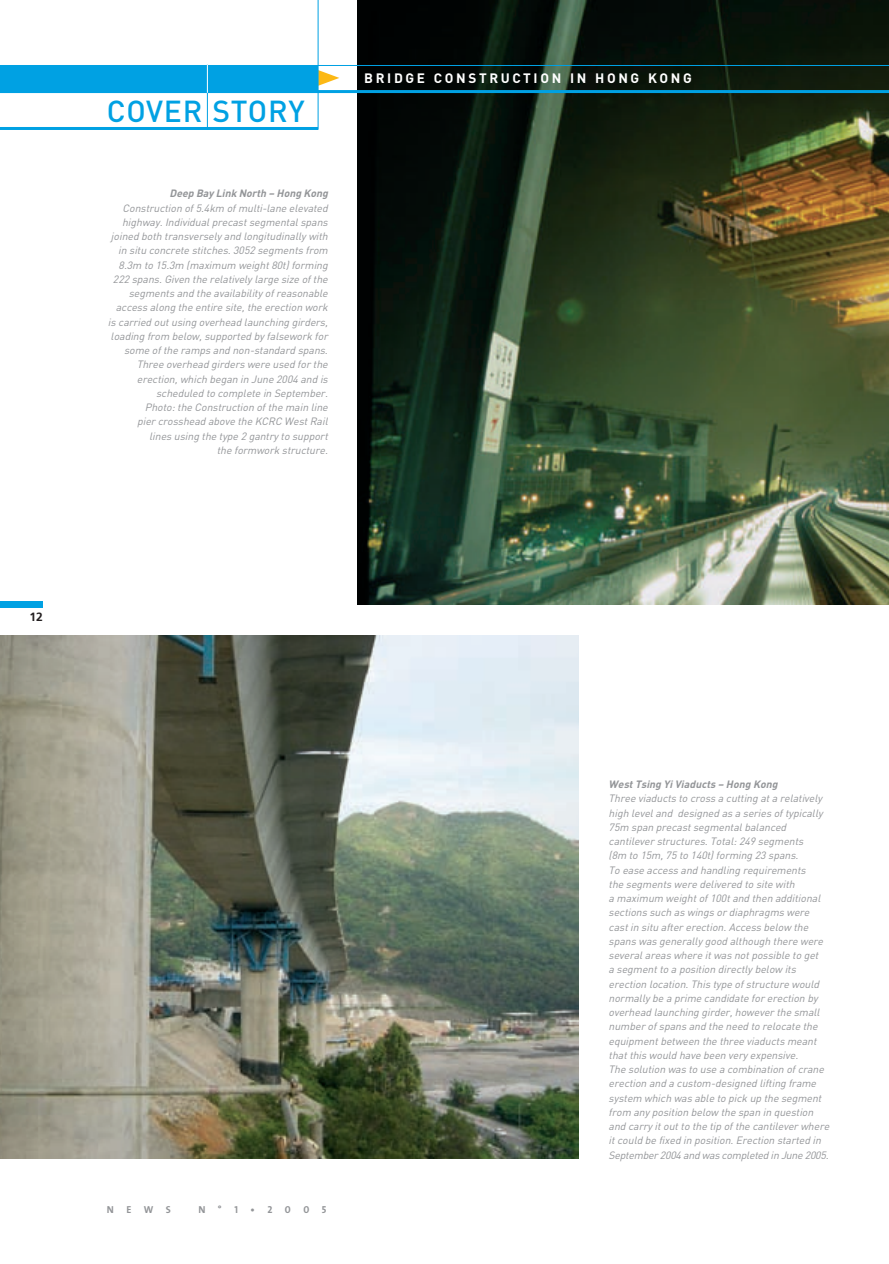
<style>
.page{position:relative;width:889px;height:1264px;background:#fff}
.page>*{position:absolute;margin:0;border:0;box-sizing:border-box;transform-origin:0 0}
.t1{font:500 30px "DIN";letter-spacing:.025em;color:#00a1e3}
.t2{font:700 13.5px "DIN";letter-spacing:.195em;color:#fff}
.t3{font:700 12px "Frutiger";color:#231f20}
.t4{font:italic 10.5px/14.2px "DIN";color:#939598;text-align:right}
.t5{font:italic 700 10.5px "DIN";color:#939598}
.t6{font:10.2px "The Sans Bold Caps";letter-spacing:1.235em;color:#939598}
</style>
<div class="page">
<img style="left:0;top:0;width:889px;height:1159px">
<p class="t3" style="left:30px;top:612px;width:15px">12</p>
<h1 class="t1" style="left:107px;top:100px;width:200px">COVER STORY</h1>
<p class="t5" style="left:169px;top:190px;width:162px">Deep Bay Link North – Hong Kong</p>
<p class="t4" style="left:108px;top:202px;width:223px">Construction of5.4km ofmulti-lane elevated highway.Individualprecastsegmentalspans joined both transversely and longitudinally with in situ concrete stitches.3052 segments from 8.3m to 15.3m (maximum weight80t)forming 222 spans.Given the relatively large size ofthe segments and the availability ofreasonable access along the entire site,the erection work is carried outusing overhead launching girders, loading from below,supported by falsework for some ofthe ramps and non-standard spans.<br>Three overhead girders were used for the erection,which began in June 2004 and is scheduled to complete in September.<br>Photo:the Construction ofthe main line<br>pier crosshead above the KCRC WestRail<br>lines using the type 2 gantry to support<br>the formwork structure.</p>
<p class="t2" style="left:364px;top:73px;width:329px">BRIDGE CONSTRUCTION IN HONG KONG</p>
<p class="t6" style="left:107px;top:1203px;width:9px">N</p>
<p class="t6" style="left:126px;top:1203px;width:46px">EWS</p>
<p class="t6" style="left:198px;top:1203px;width:130px">N°1•2005</p>
<p class="t5" style="left:608px;top:780px;width:172px">West Tsing YiViaducts – Hong Kong</p>
<p class="t4" style="left:608px;top:792px;width:224px;text-align:left">Three viaducts to cross a cutting ata relatively high leveland designed as a series oftypically 75m span precastsegmentalbalanced cantilever structures.Total:249 segments<br>(8m to 15m,75 to 140t)forming 23 spans.<br>To ease access and handling requirements<br>the segments were delivered to site with<br>a maximum weightof100tand then additional sections such as wings or diaphragms were castin situ after erection.Access below the spans was generally good although there were severalareas where itwas notpossible to get<br>a segmentto a position directly below its erection location.This type ofstructure would normally be a prime candidate for erection by overhead launching girder,however the small number ofspans and the need to relocate the equipmentbetween the three viaducts meant thatthis would have been very expensive.<br>The solution was to use a combination ofcrane erection and a custom-designed lifting frame system which was able to pick up the segment from any position below the span in question and carry itoutto the tip ofthe cantilever where itcould be fixed in position.Erection started in September2004 and was completed in June 2005.</p>
</div>
